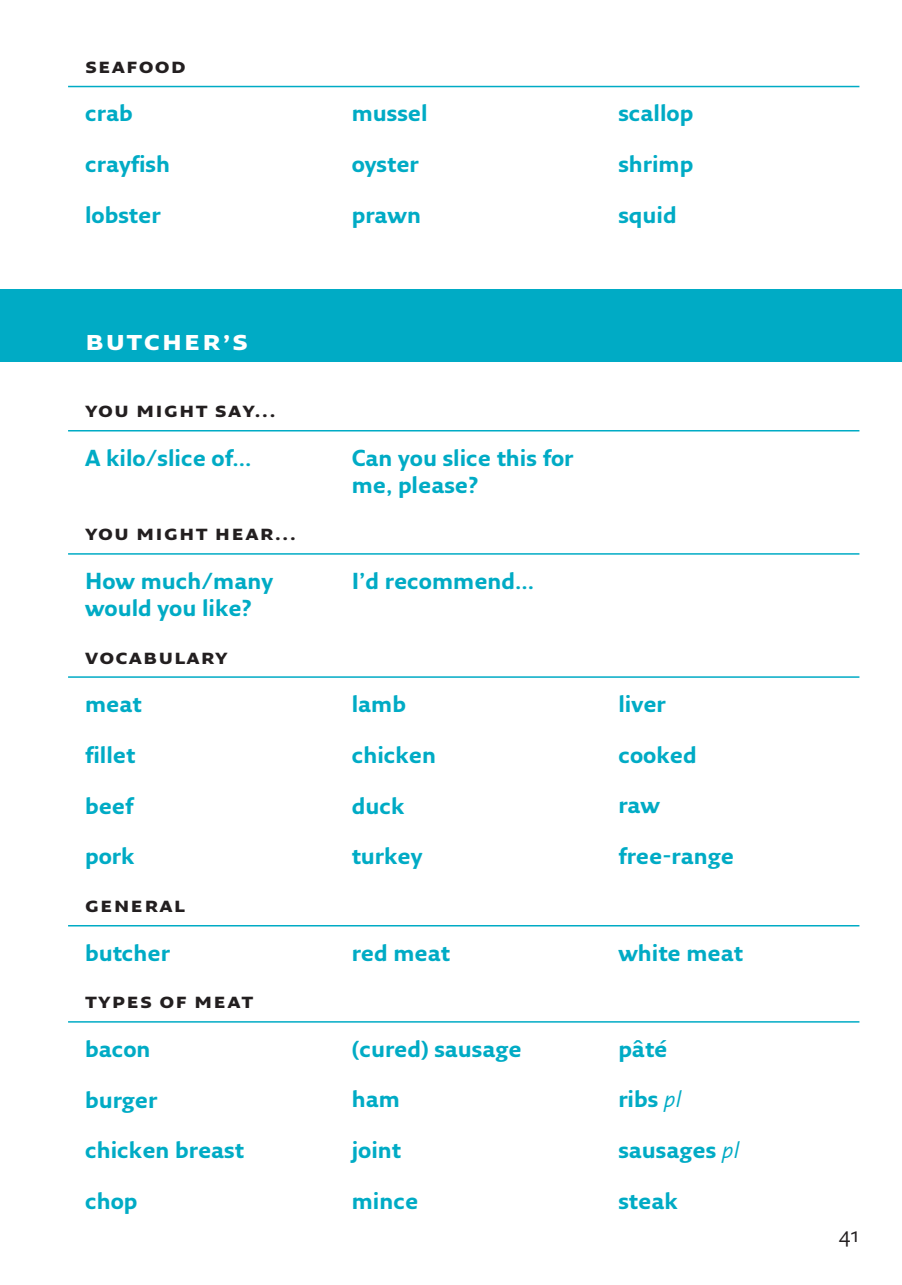
<style>
.page{position:relative;width:902px;height:1285px;background:#fff}
.page>*{position:absolute;margin:0;border:0;box-sizing:border-box;transform-origin:0 0}
.t1{font:700 30px "Fresco Sans SC";letter-spacing:.05em;color:#fff}
.t2{font:700 22.5px/48.3px "Fresco Sans";color:#00abc5}
.t3{font:700 22.5px/48.3px "Fresco Sans SC";letter-spacing:.05em;color:#231f20}
.t4{font:21px "Fresco Sans";color:#231f20}
.s1{font-family:"Fresco Sans";color:#00abc5}
.s2{font-family:"Fresco Sans SC";color:#231f20}
.s3{font-weight:400;font-style:italic}
</style>
<div class="page">
<hr style="left:68px;top:86px;width:791px;height:1px;background:#00abc5">
<hr style="left:68px;top:430px;width:791px;height:1px;background:#00abc5">
<hr style="left:68px;top:553px;width:791px;height:1px;background:#00abc5">
<hr style="left:68px;top:676px;width:791px;height:1px;background:#00abc5">
<hr style="left:68px;top:924px;width:791px;height:2px;background:#00abc5">
<hr style="left:68px;top:1020px;width:791px;height:2px;background:#00abc5">
<div style="left:0;top:289px;width:901px;height:72px;background:#00abc5"></div>
<p class="t3" style="left:85px;top:41px;width:102px">seafood <span class="s1">crab</span></p>
<p class="t2" style="left:85px;top:140px;width:86px">crayfish</p>
<p class="t2" style="left:85px;top:190px;width:77px">lobster</p>
<p class="t1" style="left:85px;top:321px;width:165px">butcher’s</p>
<p class="t2" style="left:85px;top:385px;width:192px"><span class="s2">you might say...<br></span>A kilo/slice of...</p>
<p class="t3" style="left:85px;top:508px;width:212px">you might hear...<br><span class="s1">How much/many</span></p>
<p class="t2" style="left:85px;top:583px;width:168px">would you like?</p>
<p class="t3" style="left:85px;top:631px;width:144px">vocabulary <span class="s1">meat</span></p>
<p class="t2" style="left:85px;top:730px;width:52px">fillet</p>
<p class="t2" style="left:85px;top:781px;width:50px">beef</p>
<p class="t2" style="left:85px;top:831px;width:51px">pork</p>
<p class="t3" style="left:85px;top:879px;width:101px">general <span class="s1">butcher</span></p>
<p class="t3" style="left:85px;top:975px;width:170px">types of meat <span class="s1">bacon</span></p>
<p class="t2" style="left:85px;top:1074px;width:74px">burger</p>
<p class="t2" style="left:85px;top:1125px;width:160px">chicken breast</p>
<p class="t2" style="left:85px;top:1176px;width:54px">chop</p>
<p class="t2" style="left:352px;top:89px;width:77px">mussel</p>
<p class="t2" style="left:352px;top:140px;width:69px">oyster</p>
<p class="t2" style="left:352px;top:190px;width:71px">prawn</p>
<p class="t2" style="left:618px;top:89px;width:77px">scallop</p>
<p class="t2" style="left:618px;top:140px;width:76px">shrimp</p>
<p class="t2" style="left:618px;top:190px;width:60px">squid</p>
<p class="t2" style="left:352px;top:443px;width:223px;line-height:27px">Can you slice this for me, please?</p>
<p class="t2" style="left:352px;top:556px;width:184px">I’d recommend...</p>
<p class="t2" style="left:352px;top:679px;width:56px">lamb</p>
<p class="t2" style="left:352px;top:730px;width:86px">chicken</p>
<p class="t2" style="left:352px;top:781px;width:54px">duck</p>
<p class="t2" style="left:352px;top:831px;width:72px">turkey</p>
<p class="t2" style="left:618px;top:679px;width:49px">liver</p>
<p class="t2" style="left:618px;top:730px;width:80px">cooked</p>
<p class="t2" style="left:618px;top:781px;width:43px">raw</p>
<p class="t2" style="left:618px;top:831px;width:117px">free-range</p>
<p class="t2" style="left:352px;top:927px;width:100px">red meat</p>
<p class="t2" style="left:618px;top:927px;width:126px">white meat</p>
<p class="t2" style="left:352px;top:1024px;width:171px">(cured) sausage</p>
<p class="t2" style="left:352px;top:1074px;width:50px">ham</p>
<p class="t2" style="left:352px;top:1125px;width:51px">joint</p>
<p class="t2" style="left:352px;top:1176px;width:68px">mince</p>
<p class="t2" style="left:618px;top:1023px;width:51px">pâté</p>
<p class="t2" style="left:618px;top:1074px;width:64px">ribs <span class="s3">pl</span></p>
<p class="t2" style="left:618px;top:1125px;width:122px">sausages <span class="s3">pl</span></p>
<p class="t2" style="left:618px;top:1176px;width:61px">steak</p>
<p class="t4" style="left:838px;top:1222px;width:22px">41</p>
</div>
